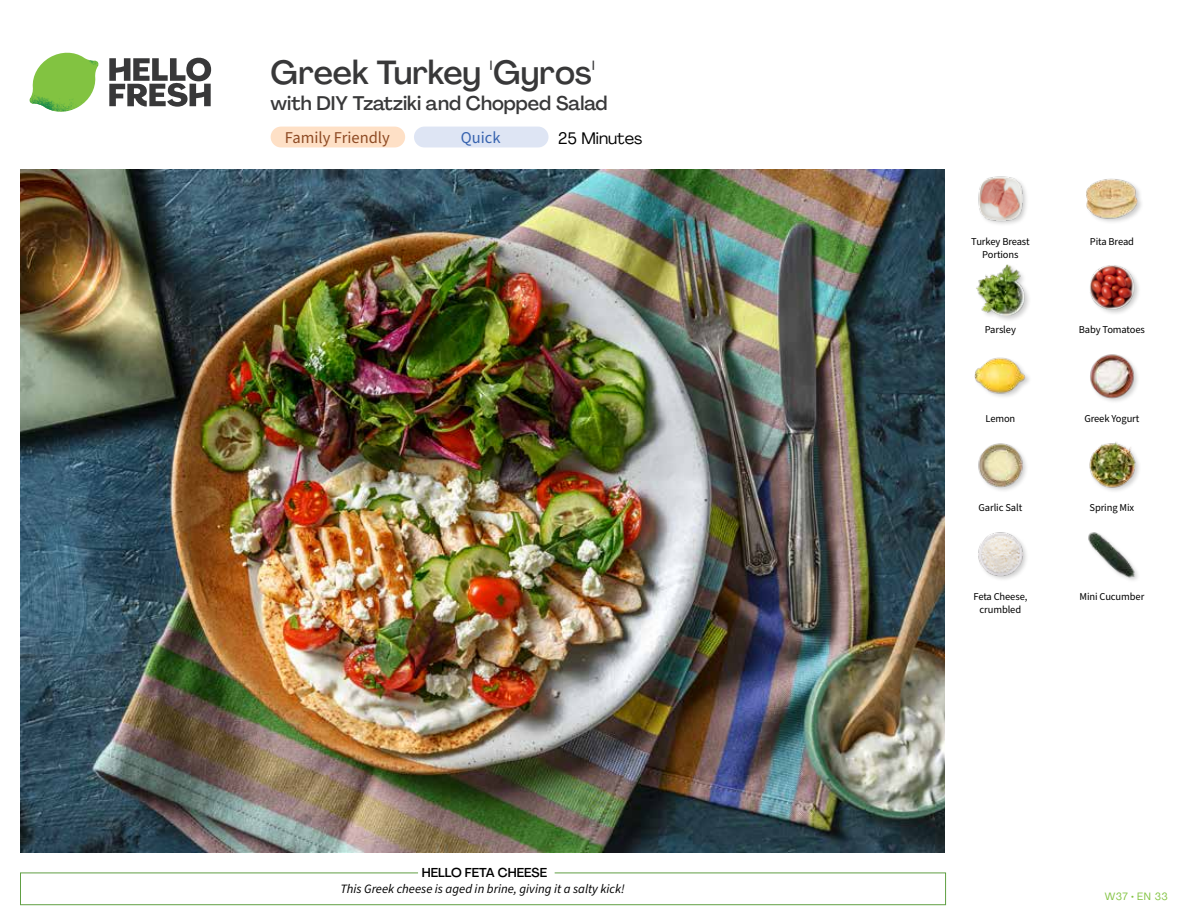
<style>
.page{position:relative;width:1188px;height:918px;background:#fff}
.page>*{position:absolute;margin:0;border:0;box-sizing:border-box;transform-origin:0 0}
.t1{font:500 33px "Agrandir";letter-spacing:-.005em;color:#383839}
.t2{font:500 19.5px "Agrandir";color:#383839}
.t3{font:16.5px "Source Sans Pro";color:#8e4b25}
.t4{font:16.5px "Agrandir";color:#000}
.t5{font:16.5px "Source Sans Pro";color:#3763af}
.t6{font:italic 12.75px "Source Sans Pro";color:#000}
.t7{font:500 12.75px "Agrandir";color:#000}
.t8{font:10.5px/13.5px "Source Sans Pro";letter-spacing:-.01em;color:#000;text-align:center}
.t9{font:10.5px "Agrandir";letter-spacing:.05em;color:#82c341}
</style>
<div class="page">
<div style="left:414px;top:127px;width:135px;height:20px;background:#dee5f4;border-radius:10px"></div>
<div style="left:271px;top:127px;width:134px;height:20px;background:#fee0c6;border-radius:10px"></div>
<svg style="left:109px;top:57px;width:102px;height:50px"></svg>
<svg style="left:34px;top:53px;width:62px;height:40px"></svg>
<img style="left:67px;top:53px;width:32px;height:26px">
<img style="left:33px;top:75px;width:59px;height:11px">
<img style="left:29px;top:79px;width:61px;height:33px">
<img style="left:65px;top:86px;width:27px;height:25px">
<div style="left:20px;top:873px;width:926px;height:32px;border:1px solid #609f43"></div>
<div style="left:418px;top:865px;width:137px;height:15px;background:#fff"></div>
<img style="left:21px;top:170px;width:924px;height:682px">
<img style="left:1088px;top:532px;width:50px;height:48px">
<img style="left:978px;top:532px;width:49px;height:47px">
<img style="left:1089px;top:442px;width:50px;height:49px">
<img style="left:978px;top:443px;width:48px;height:48px">
<img style="left:1090px;top:354px;width:48px;height:48px">
<div style="left:974px;top:357px;width:58px;height:43px;background:#000;opacity:.2"></div>
<img style="left:974px;top:357px;width:53px;height:43px">
<div style="left:1089px;top:264px;width:52px;height:53px;background:#000;opacity:.2"></div>
<img style="left:1089px;top:265px;width:45px;height:45px">
<div style="left:976px;top:263px;width:56px;height:60px;background:#000;opacity:.2"></div>
<img style="left:976px;top:264px;width:50px;height:52px">
<div style="left:1085px;top:178px;width:59px;height:47px;background:#000;opacity:.2"></div>
<img style="left:1086px;top:178px;width:52px;height:46px">
<img style="left:978px;top:176px;width:49px;height:48px">
<h1 class="t1" style="left:271px;top:52px;width:326px">Greek Turkey 'Gyros'</h1>
<h2 class="t2" style="left:271px;top:91px;width:338px">with DIY Tzatziki and Chopped Salad</h2>
<h3 class="t3" style="left:285px;top:127px;width:106px">Family Friendly</h3>
<h3 class="t5" style="left:461px;top:127px;width:41px">Quick</h3>
<h3 class="t4" style="left:558px;top:128px;width:86px">25 Minutes</h3>
<p class="t7" style="left:422px;top:864px;width:127px">HELLO FETA CHEESE</p>
<p class="t6" style="left:340px;top:880px;width:286px">This Greek cheese is aged in brine, giving it a salty kick!</p>
<p class="t8" style="left:971px;top:235px;width:60px">Turkey Breast<br>Portions</p>
<p class="t8" style="left:1090px;top:235px;width:46px">Pita Bread</p>
<p class="t8" style="left:985px;top:323px;width:33px">Parsley</p>
<p class="t8" style="left:1079px;top:323px;width:68px">Baby Tomatoes</p>
<p class="t8" style="left:985px;top:412px;width:31px">Lemon</p>
<p class="t8" style="left:1084px;top:412px;width:57px">Greek Yogurt</p>
<p class="t8" style="left:979px;top:501px;width:45px">Garlic Salt</p>
<p class="t8" style="left:1090px;top:501px;width:46px">Spring Mix</p>
<p class="t8" style="left:973px;top:590px;width:56px">Feta Cheese,</p>
<p class="t8" style="left:1079px;top:590px;width:66px">Mini Cucumber</p>
<p class="t8" style="left:980px;top:603px;width:43px">crumbled</p>
<p class="t9" style="left:1105px;top:890px;width:65px">W37 • EN 33</p>
</div>
